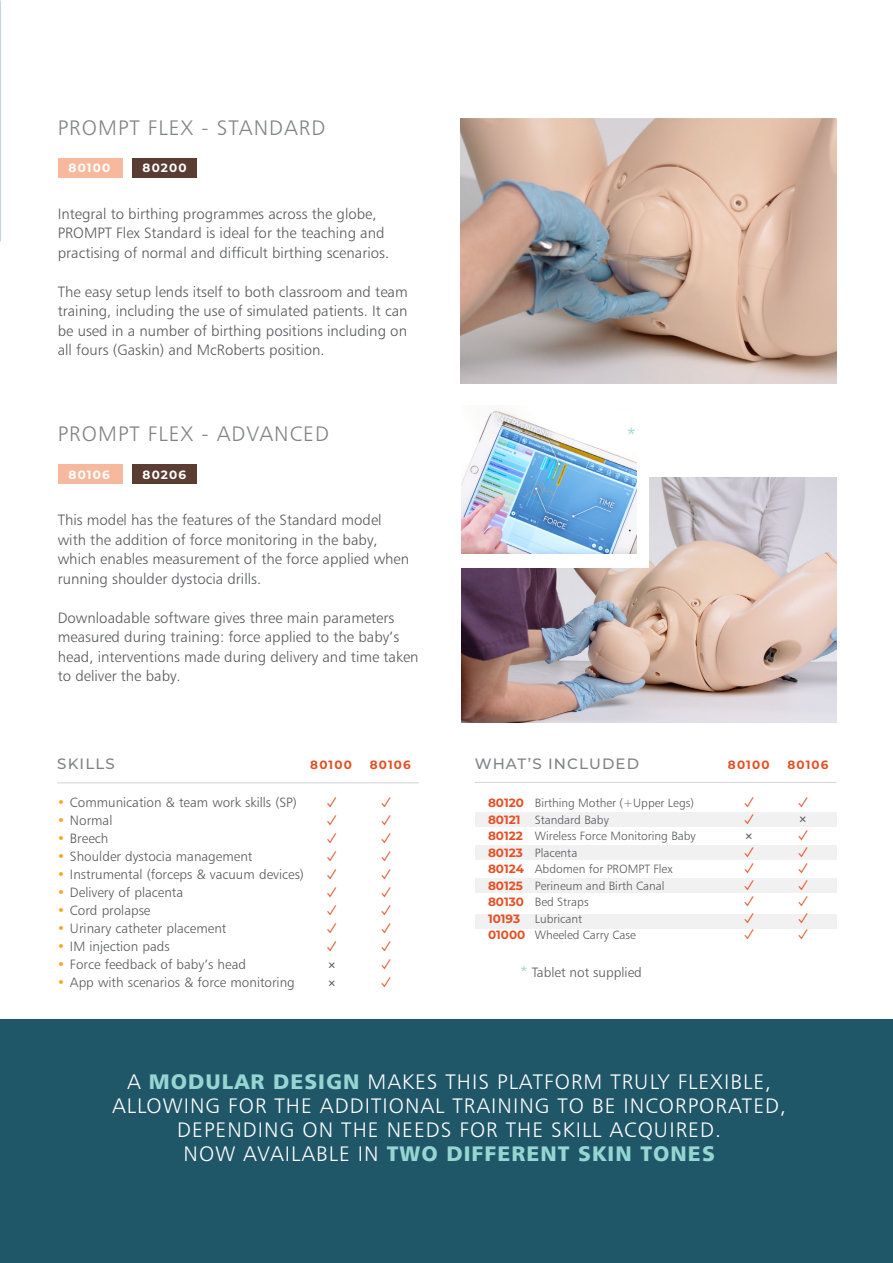
<style>
.page{position:relative;width:893px;height:1263px;background:#fff}
.page>*{position:absolute;margin:0;border:0;box-sizing:border-box;transform-origin:0 0}
.t1{font:21px/24px "Humanist 777 BT Light B";letter-spacing:.05em;color:#fff;text-align:center}
.t2{font:21px "Humanist 777 BT Light B";letter-spacing:.05em;color:#808285}
.t3{font:21px "Humanist 777 BT Black B";letter-spacing:.05em;color:#96d5d2}
.t4{font:18px "Humanist 777 BT Light B";color:#96d5d2}
.t5{font:16.5px "J Cfg";color:#e65025}
.t6{font:16.5px "Montserrat Alternates";color:#58595b}
.t7{font:15px/19.5px "Humanist 777 BT Light B";color:#58595b}
.t8{font:500 15px "Montserrat";letter-spacing:.075em;color:#808285}
.t9{font:13.5px "Humanist 777 BT Light B";color:#58595b}
.t10{font:12px/16.5px "Humanist 777 BT Light B";color:#58595b}
.t11{font:700 12px "Montserrat";letter-spacing:.1em;color:#fff}
.t12{font:700 12px "Montserrat";letter-spacing:.1em;color:#e65025}
.s1{color:#faa61a}
.s2{font-family:"Montserrat";font-weight:700;color:#e65025}
.s3{font-size:15px;color:#96d5d2}
.s4{font-family:"Humanist 777 BT Black B";color:#96d5d2}
.s5{font-family:"Humanist 777 BT Light B";color:#fff}
</style>
<div class="page">
<hr style="left:0;top:25px;width:1px;height:217px;background:#c7d5d9">
<div style="left:0;top:1020px;width:893px;height:243px;background:#1f5769"></div>
<img style="left:461px;top:478px;width:375px;height:245px">
<img style="left:460px;top:119px;width:376px;height:264px">
<div style="left:447px;top:392px;width:202px;height:176px;background:#fff"></div>
<img style="left:462px;top:410px;width:174px;height:143px">
<div style="left:132px;top:158px;width:65px;height:19px;background:#5a3c32"></div>
<div style="left:132px;top:465px;width:65px;height:19px;background:#5a3c32"></div>
<div style="left:58px;top:158px;width:65px;height:19px;background:#f7b99d"></div>
<div style="left:58px;top:465px;width:65px;height:19px;background:#f7b99d"></div>
<hr style="left:57px;top:782px;width:362px;height:1px;background:#d1d3d4">
<div style="left:475px;top:878px;width:361px;height:15px;background:#f1f1f2"></div>
<div style="left:475px;top:914px;width:361px;height:15px;background:#f1f1f2"></div>
<div style="left:475px;top:845px;width:361px;height:15px;background:#f1f1f2"></div>
<div style="left:475px;top:812px;width:361px;height:15px;background:#f1f1f2"></div>
<hr style="left:475px;top:782px;width:361px;height:1px;background:#d1d3d4">
<h1 class="t2" style="left:58px;top:115px;width:269px">PROMPT FLEX - STANDARD</h1>
<p class="t11" style="left:69px;top:159px;width:43px">80100</p>
<p class="t11" style="left:143px;top:159px;width:46px">80200</p>
<p class="t7" style="left:58px;top:203px;width:333px">Integral to birthing programmes across the globe,<br>PROMPT Flex Standard is ideal for the teaching and practising of normal and difficult birthing scenarios.</p>
<p class="t7" style="left:58px;top:281px;width:351px;text-align:justify">The easy setup lends itself to both classroom and team training, including the use of simulated patients. It can be used in a number of birthing positions including on all fours (Gaskin) and McRoberts position.</p>
<h1 class="t2" style="left:58px;top:421px;width:273px">PROMPT FLEX - ADVANCED</h1>
<p class="t11" style="left:69px;top:466px;width:43px">80106</p>
<p class="t11" style="left:143px;top:466px;width:45px">80206</p>
<p class="t7" style="left:58px;top:510px;width:353px">This model has the features of the Standard model with the addition of force monitoring in the baby, which enables measurement of the force applied when running shoulder dystocia drills.</p>
<p class="t7" style="left:58px;top:607px;width:362px">Downloadable software gives three main parameters measured during training: force applied to the baby’s head, interventions made during delivery and time taken to deliver the baby.</p>
<p class="t8" style="left:57px;top:753px;width:59px">SKILLS</p>
<p class="t12" style="left:310px;top:756px;width:43px">80100</p>
<p class="t12" style="left:370px;top:756px;width:43px">80106</p>
<p class="t9" style="left:57px;top:794px;width:241px"><span class="s1">•</span> Communication &amp; team work skills (SP)</p>
<p class="t5" style="left:327px;top:794px;width:11px">✓</p>
<p class="t5" style="left:381px;top:794px;width:11px">✓</p>
<p class="t9" style="left:57px;top:812px;width:57px"><span class="s1">•</span> Normal</p>
<p class="t5" style="left:327px;top:812px;width:11px">✓</p>
<p class="t5" style="left:381px;top:812px;width:11px">✓</p>
<p class="t9" style="left:57px;top:830px;width:53px"><span class="s1">•</span> Breech</p>
<p class="t5" style="left:327px;top:830px;width:11px">✓</p>
<p class="t5" style="left:381px;top:830px;width:11px">✓</p>
<p class="t9" style="left:57px;top:848px;width:197px"><span class="s1">•</span> Shoulder dystocia management</p>
<p class="t5" style="left:327px;top:848px;width:11px">✓</p>
<p class="t5" style="left:381px;top:848px;width:11px">✓</p>
<p class="t9" style="left:57px;top:866px;width:248px"><span class="s1">•</span> Instrumental (forceps &amp; vacuum devices)</p>
<p class="t5" style="left:327px;top:866px;width:11px">✓</p>
<p class="t5" style="left:381px;top:866px;width:11px">✓</p>
<p class="t9" style="left:57px;top:884px;width:127px"><span class="s1">•</span> Delivery of placenta</p>
<p class="t5" style="left:327px;top:884px;width:11px">✓</p>
<p class="t5" style="left:381px;top:884px;width:11px">✓</p>
<p class="t9" style="left:57px;top:902px;width:95px"><span class="s1">•</span> Cord prolapse</p>
<p class="t5" style="left:327px;top:902px;width:11px">✓</p>
<p class="t5" style="left:381px;top:902px;width:11px">✓</p>
<p class="t9" style="left:57px;top:920px;width:171px"><span class="s1">•</span> Urinary catheter placement</p>
<p class="t5" style="left:327px;top:920px;width:11px">✓</p>
<p class="t5" style="left:381px;top:920px;width:11px">✓</p>
<p class="t9" style="left:57px;top:938px;width:114px"><span class="s1">•</span> IM injection pads</p>
<p class="t5" style="left:327px;top:938px;width:11px">✓</p>
<p class="t5" style="left:381px;top:938px;width:11px">✓</p>
<p class="t9" style="left:57px;top:956px;width:190px"><span class="s1">•</span> Force feedback of baby’s head</p>
<p class="t6" style="left:327px;top:954px;width:11px">×</p>
<p class="t5" style="left:381px;top:956px;width:11px">✓</p>
<p class="t9" style="left:57px;top:974px;width:239px"><span class="s1">•</span> App with scenarios &amp; force monitoring</p>
<p class="t6" style="left:327px;top:972px;width:11px">×</p>
<p class="t5" style="left:381px;top:974px;width:11px">✓</p>
<p class="t4" style="left:627px;top:424px;width:11px">*</p>
<p class="t8" style="left:475px;top:753px;width:166px">WHAT’S INCLUDED</p>
<p class="t12" style="left:728px;top:756px;width:43px">80100</p>
<p class="t12" style="left:787px;top:756px;width:43px">80106</p>
<p class="t10" style="left:488px;top:795px;width:209px"><span class="s2">80120</span> Birthing Mother (+Upper Legs)<br><span class="s2">80121</span> Standard Baby<br><span class="s2">80122</span> Wireless Force Monitoring Baby<br><span class="s2">80123</span> Placenta<br><span class="s2">80124</span> Abdomen for PROMPT Flex<br><span class="s2">80125</span> Perineum and Birth Canal<br><span class="s2">80130</span> Bed Straps<br><span class="s2">10193</span> Lubricant<br><span class="s2">01000</span> Wheeled Carry Case</p>
<p class="t5" style="left:744px;top:794px;width:11px">✓</p>
<p class="t5" style="left:798px;top:794px;width:11px">✓</p>
<p class="t5" style="left:744px;top:810px;width:11px">✓</p>
<p class="t6" style="left:798px;top:808px;width:11px">×</p>
<p class="t6" style="left:744px;top:825px;width:11px">×</p>
<p class="t5" style="left:798px;top:827px;width:11px">✓</p>
<p class="t5" style="left:744px;top:843px;width:11px">✓</p>
<p class="t5" style="left:798px;top:843px;width:11px">✓</p>
<p class="t5" style="left:744px;top:860px;width:11px">✓</p>
<p class="t5" style="left:798px;top:860px;width:11px">✓</p>
<p class="t5" style="left:744px;top:876px;width:11px">✓</p>
<p class="t5" style="left:798px;top:876px;width:11px">✓</p>
<p class="t5" style="left:744px;top:893px;width:11px">✓</p>
<p class="t5" style="left:798px;top:893px;width:11px">✓</p>
<p class="t5" style="left:744px;top:909px;width:11px">✓</p>
<p class="t5" style="left:798px;top:909px;width:11px">✓</p>
<p class="t5" style="left:744px;top:926px;width:11px">✓</p>
<p class="t5" style="left:798px;top:926px;width:11px">✓</p>
<p class="t9" style="left:520px;top:964px;width:123px"><span class="s3">*</span> Tablet not supplied</p>
<h1 class="t1" style="left:112px;top:1069px;width:675px">A <span class="s4">MODULAR DESIGN</span> MAKES THIS PLATFORM TRULY FLEXIBLE,<br>ALLOWING FOR THE ADDITIONAL TRAINING TO BE INCORPORATED,<br>DEPENDING ON THE NEEDS FOR THE SKILL ACQUIRED.</h1>
<h1 class="t3" style="left:184px;top:1140px;width:533px"><span class="s5">NOW AVAILABLE IN</span> TWO DIFFERENT SKIN TONES</h1>
</div>
